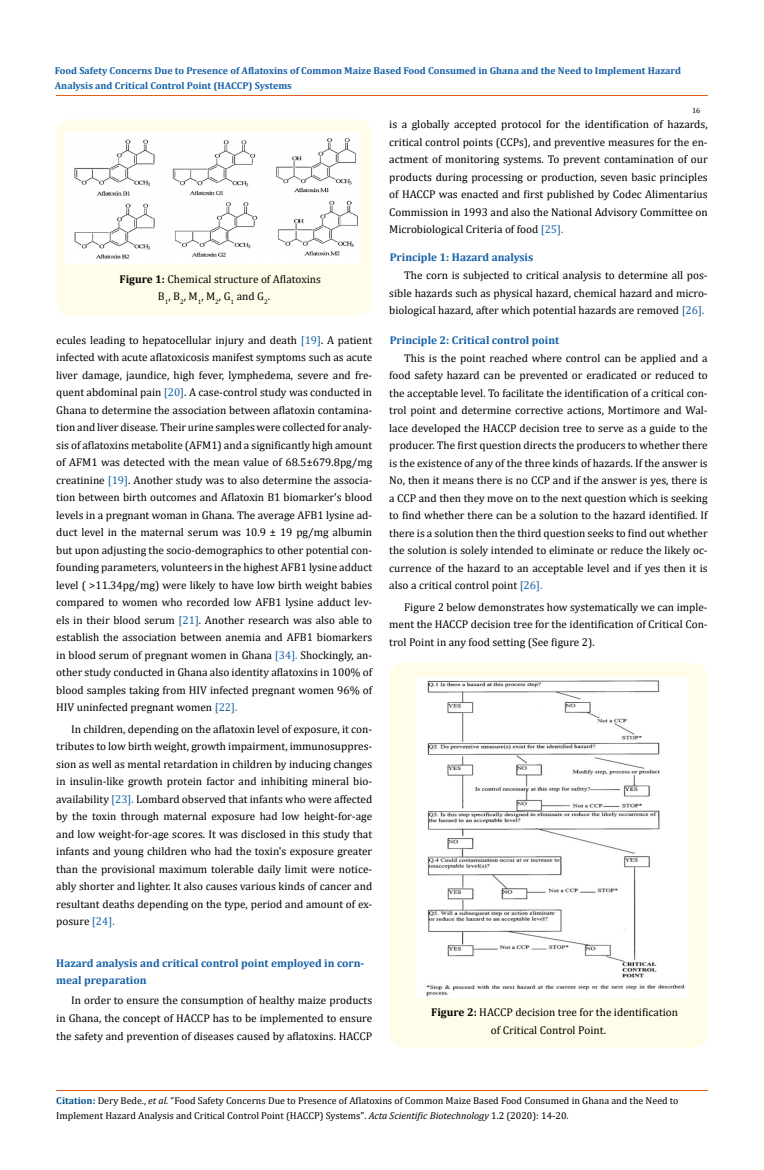
<style>
.page{position:relative;width:764px;height:1170px;background:#fff}
.page>*{position:absolute;margin:0;border:0;box-sizing:border-box;transform-origin:0 0}
.t1{font:11.25px/17.5px "Cambria";color:#000;text-align:justify}
.t2{font:700 11.25px/17.5px "Cambria";color:#1560a6}
.t3{font:10px/15px "Cambria";color:#000}
.t4{font:700 10px/15px "Cambria";color:#1560a6}
.t5{font:7.5px "Cambria";color:#000}
.s1{font-weight:700}
.s2{color:#1560a6}
.s3{font-weight:700;color:#035089}
.s4{font-style:italic}
</style>
<div class="page">
<hr style="left:56px;top:95px;width:651px;height:1px;background:#e05d1a">
<div style="left:56px;top:119px;width:316px;height:197px;background:#fffde9;border-radius:15px"></div>
<img style="left:65px;top:132px;width:295px;height:131px">
<div style="left:389px;top:663px;width:318px;height:385px;background:#fffde9;border-radius:15px"></div>
<img style="left:416px;top:677px;width:273px;height:320px">
<hr style="left:56px;top:1090px;width:651px;height:1px;background:#e05d1a">
<p class="t4" style="left:55px;top:63px;width:627px">Food Safety Concerns Due to Presence of Aflatoxins of Common Maize Based Food Consumed in Ghana and the Need to Implement Hazard<br>Analysis and Critical Control Point (HACCP) Systems</p>
<p class="t5" style="left:692px;top:106px;width:10px">16</p>
<p class="t1" style="left:158px;top:270px;width:165px;text-indent:-38px"><span class="s1">Figure 1:</span> Chemical structure of Aflatoxins<br>B<sub>1</sub>, B<sub>2</sub>, M<sub>1</sub>, M<sub>2</sub>, G<sub>1</sub> and G<sub>2</sub>.</p>
<p class="t1" style="left:56px;top:331px;width:317px">ecules leading to hepatocellular injury and death <span class="s2">[19]</span>. A patient infected with acute aflatoxicosis manifest symptoms such as acute liver damage, jaundice, high fever, lymphedema, severe and fre&shy;quent abdominal pain <span class="s2">[20]</span>. A case-control study was conducted in Ghana to determine the association between aflatoxin contamina&shy;tion and liver disease. Their urine samples were collected for analy&shy;sis of aflatoxins metabolite (AFM1) and a significantly high amount of AFM1 was detected with the mean value of 68.5±679.8pg/mg creatinine <span class="s2">[19]</span>. Another study was to also determine the associa&shy;tion between birth outcomes and Aflatoxin B1 biomarker's blood levels in a pregnant woman in Ghana. The average AFB1 lysine ad&shy;duct level in the maternal serum was 10.9 ± 19 pg/mg albumin but upon adjusting the socio-demographics to other potential con&shy;founding parameters, volunteers in the highest AFB1 lysine adduct level ( &gt;11.34pg/mg) were likely to have low birth weight babies compared to women who recorded low AFB1 lysine adduct lev&shy;els in their blood serum <span class="s2">[21]</span>. Another research was also able to establish the association between anemia and AFB1 biomarkers in blood serum of pregnant women in Ghana <span class="s2">[34].</span> Shockingly, an&shy;other study conducted in Ghana also identity aflatoxins in 100% of blood samples taking from HIV infected pregnant women 96% of HIV uninfected pregnant women <span class="s2">[22].</span></p>
<p class="t1" style="left:56px;top:720px;width:317px;text-indent:15px">In children, depending on the aflatoxin level of exposure, it con&shy;tributes to low birth weight, growth impairment, immunosuppres&shy;sion as well as mental retardation in children by inducing changes in insulin-like growth protein factor and inhibiting mineral bio&shy;availability <span class="s2">[23].</span> Lombard observed that infants who were affected by the toxin through maternal exposure had low height-for-age and low weight-for-age scores. It was disclosed in this study that infants and young children who had the toxin's exposure greater than the provisional maximum tolerable daily limit were notice&shy;ably shorter and lighter. It also causes various kinds of cancer and resultant deaths depending on the type, period and amount of ex&shy;posure <span class="s2">[24].</span></p>
<p class="t2" style="left:56px;top:954px;width:310px">Hazard analysis and critical control point employed in corn&shy;meal preparation</p>
<p class="t1" style="left:56px;top:992px;width:317px;text-indent:15px">In order to ensure the consumption of healthy maize products in Ghana, the concept of HACCP has to be implemented to ensure the safety and prevention of diseases caused by aflatoxins. HACCP</p>
<p class="t1" style="left:389px;top:115px;width:320px">is a globally accepted protocol for the identification of hazards, critical control points (CCPs), and preventive measures for the en&shy;actment of monitoring systems. To prevent contamination of our products during processing or production, seven basic principles of HACCP was enacted and first published by Codec Alimentarius Commission in 1993 and also the National Advisory Committee on Microbiological Criteria of food <span class="s2">[25].</span></p>
<p class="t2" style="left:390px;top:248px;width:145px">Principle 1: Hazard analysis</p>
<p class="t1" style="left:389px;top:266px;width:320px;text-indent:15px">The corn is subjected to critical analysis to determine all pos&shy;sible hazards such as physical hazard, chemical hazard and micro&shy;biological hazard, after which potential hazards are removed <span class="s2">[26].</span></p>
<p class="t2" style="left:390px;top:331px;width:171px">Principle 2: Critical control point</p>
<p class="t1" style="left:389px;top:349px;width:320px;text-indent:15px">This is the point reached where control can be applied and a food safety hazard can be prevented or eradicated or reduced to the acceptable level. To facilitate the identification of a critical con&shy;trol point and determine corrective actions, Mortimore and Wal&shy;lace developed the HACCP decision tree to serve as a guide to the producer. The first question directs the producers to whether there is the existence of any of the three kinds of hazards. If the answer is No, then it means there is no CCP and if the answer is yes, there is a CCP and then they move on to the next question which is seeking to find whether there can be a solution to the hazard identified. If there is a solution then the third question seeks to find out whether the solution is solely intended to eliminate or reduce the likely oc&shy;currence of the hazard to an acceptable level and if yes then it is also a critical control point <span class="s2">[26].</span></p>
<p class="t1" style="left:389px;top:598px;width:320px;text-indent:15px">Figure 2 below demonstrates how systematically we can imple&shy;ment the HACCP decision tree for the identification of Critical Con&shy;trol Point in any food setting (See figure 2).</p>
<p class="t1" style="left:491px;top:1003px;width:189px;text-indent:-60px"><span class="s1">Figure 2:</span> HACCP decision tree for the identification of Critical Control Point.</p>
<p class="t3" style="left:56px;top:1093px;width:624px"><span class="s3">Citation:</span> Dery Bede., <span class="s4">et al.</span> “Food Safety Concerns Due to Presence of Aflatoxins of Common Maize Based Food Consumed in Ghana and the Need to<br>Implement Hazard Analysis and Critical Control Point (HACCP) Systems". <span class="s4">Acta Scientific Biotechnology</span> 1.2 (2020): 14-20.</p>
</div>
